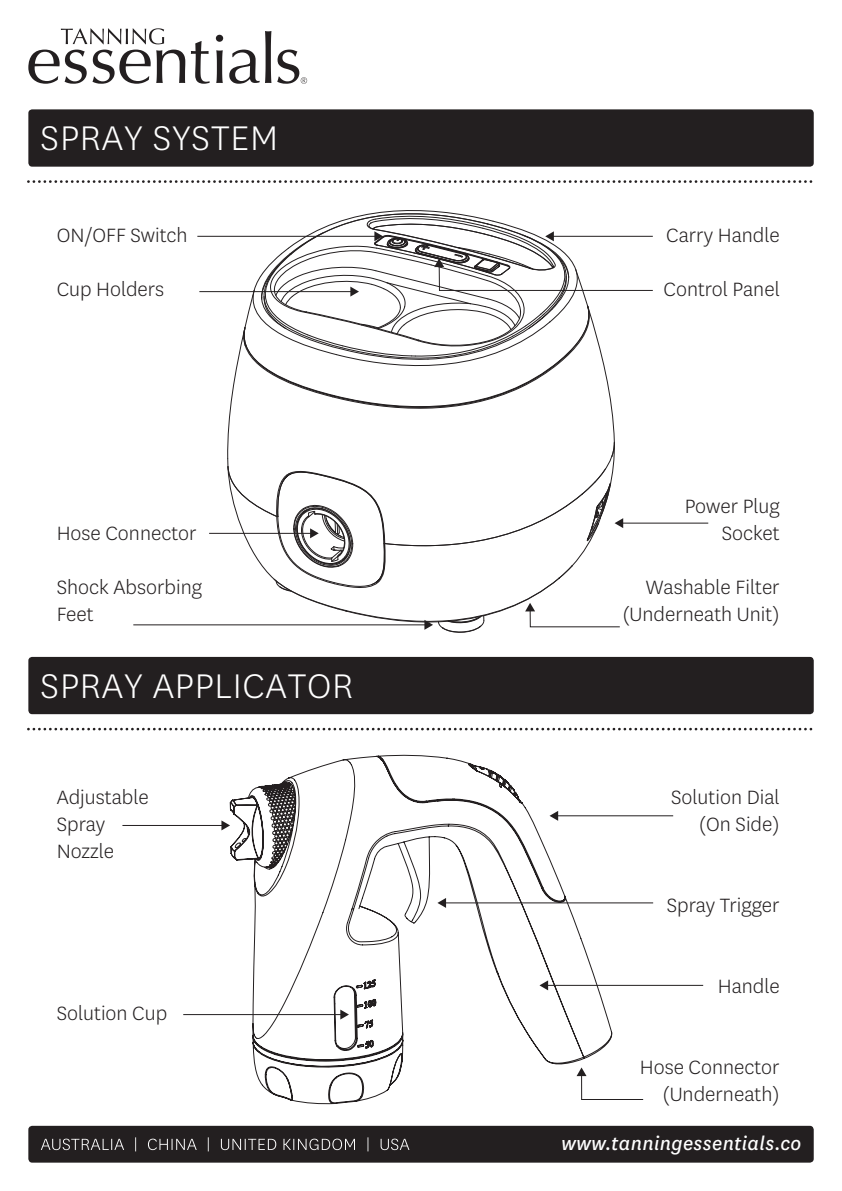
<style>
.page{position:relative;width:842px;height:1191px;background:#fff}
.page>*{position:absolute;margin:0;border:0;box-sizing:border-box;transform-origin:0 0}
.t1{font:300 40px "National";letter-spacing:.02em;color:#fff}
.t2{font:300 22.4px/27px "National";color:#231f20;text-align:right}
.t3{font:italic 21.6px "National";letter-spacing:.02em;color:#fff}
</style>
<div class="page">
<svg style="left:61px;top:28px;width:103px;height:16px"></svg>
<svg style="left:28px;top:50px;width:157px;height:34px"></svg>
<svg style="left:191px;top:41px;width:19px;height:43px"></svg>
<svg style="left:216px;top:35px;width:7px;height:7px"></svg>
<svg style="left:216px;top:50px;width:7px;height:33px"></svg>
<svg style="left:229px;top:31px;width:42px;height:53px"></svg>
<svg style="left:277px;top:50px;width:30px;height:34px"></svg>
<div style="left:28px;top:109px;width:786px;height:58px;background:#231f20;border-radius:4px"></div>
<svg style="left:28px;top:180px;width:785px;height:3px"></svg>
<div style="left:28px;top:657px;width:786px;height:57px;background:#231f20;border-radius:4px"></div>
<svg style="left:28px;top:728px;width:785px;height:2px"></svg>
<div style="left:28px;top:1125px;width:786px;height:37px;background:#231f20;border-radius:4px"></div>
<svg style="left:41px;top:1137px;width:368px;height:14px"></svg>
<hr style="left:622px;top:522px;width:86px;height:1px;background:#231f20">
<hr style="left:197px;top:236px;width:179px;height:1px;background:#231f20">
<hr style="left:122px;top:825px;width:101px;height:1px;background:#231f20">
<svg style="left:221px;top:820px;width:8px;height:10px"></svg>
<hr style="left:183px;top:1014px;width:159px;height:1px;background:#231f20">
<hr style="left:445px;top:902px;width:208px;height:1px;background:#231f20">
<hr style="left:557px;top:815px;width:116px;height:1px;background:#231f20">
<hr style="left:547px;top:984px;width:156px;height:1px;background:#231f20">
<svg style="left:614px;top:1099px;width:30px;height:1px"></svg>
<hr style="left:199px;top:291px;width:153px;height:1px;background:#231f20">
<hr style="left:133px;top:624px;width:293px;height:1px;background:#231f20">
<hr style="left:209px;top:533px;width:102px;height:1px;background:#231f20">
<svg style="left:227px;top:210px;width:427px;height:423px"></svg>
<svg style="left:229px;top:754px;width:385px;height:351px"></svg>
<h1 class="t1" style="left:41px;top:121px;width:239px">SPRAY SYSTEM</h1>
<p class="t2" style="left:57px;top:224px;width:132px">ON/OFF Switch</p>
<p class="t2" style="left:57px;top:278px;width:109px">Cup Holders</p>
<p class="t2" style="left:57px;top:521px;width:141px">Hose Connector</p>
<p class="t2" style="left:57px;top:575px;width:147px;text-align:left">Shock Absorbing<br>Feet</p>
<h1 class="t1" style="left:41px;top:669px;width:314px">SPRAY APPLICATOR</h1>
<p class="t2" style="left:57px;top:785px;width:93px;text-align:left">Adjustable<br>Spray<br>Nozzle</p>
<p class="t2" style="left:57px;top:1001px;width:112px">Solution Cup</p>
<p class="t2" style="left:666px;top:224px;width:115px">Carry Handle</p>
<p class="t2" style="left:663px;top:278px;width:118px">Control Panel</p>
<p class="t2" style="left:685px;top:494px;width:96px">Power Plug<br>Socket</p>
<p class="t2" style="left:622px;top:575px;width:159px">Washable Filter (Underneath Unit)</p>
<p class="t2" style="left:671px;top:785px;width:110px">Solution Dial (On Side)</p>
<p class="t2" style="left:667px;top:893px;width:114px">Spray Trigger</p>
<p class="t2" style="left:718px;top:974px;width:63px">Handle</p>
<p class="t2" style="left:640px;top:1055px;width:141px">Hose Connector (Underneath)</p>
<p class="t3" style="left:561px;top:1135px;width:241px">www.tanningessentials.co</p>
</div>
